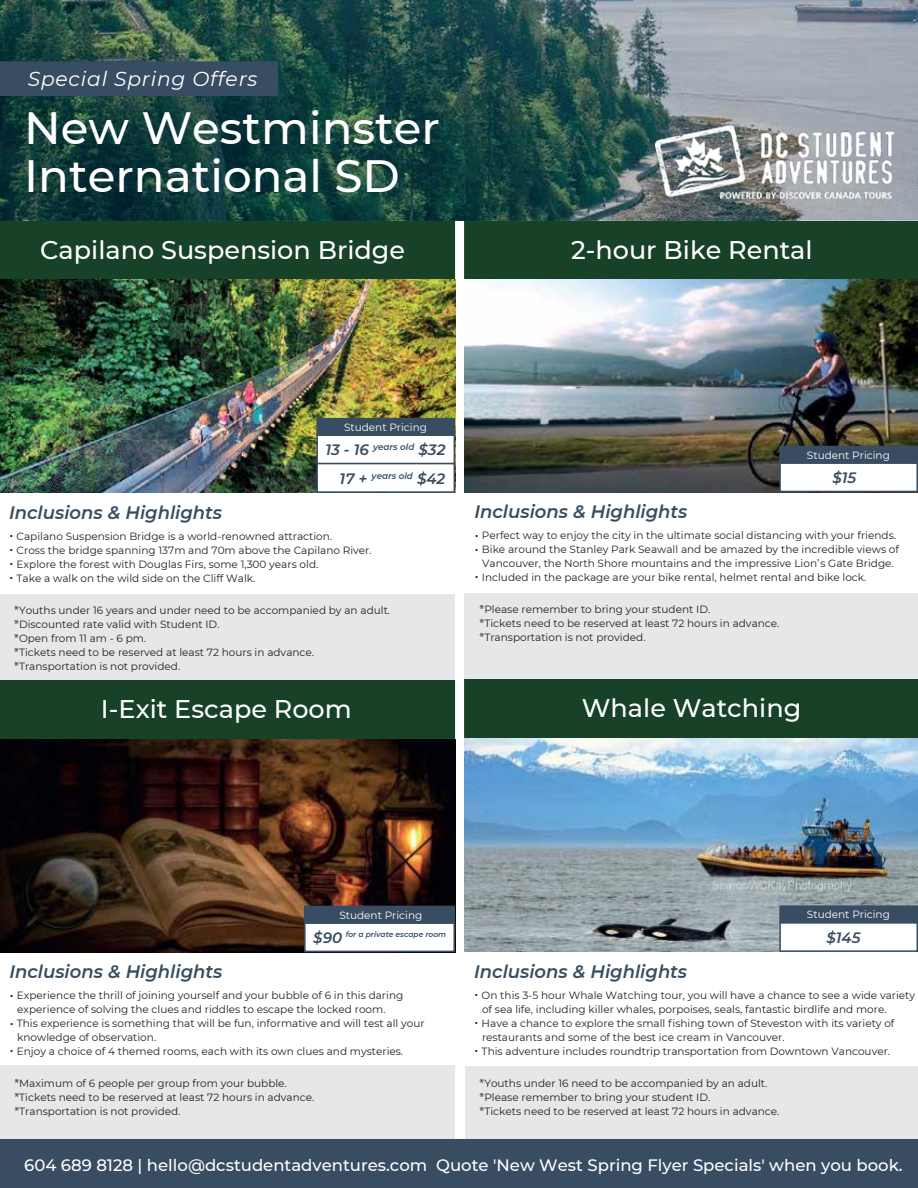
<style>
.page{position:relative;width:918px;height:1188px;background:#fff}
.page>*{position:absolute;margin:0;border:0;box-sizing:border-box;transform-origin:0 0}
.t1{font:500 45.15px/48.8px "Montserrat";color:#fff}
.t2{font:500 25.5px "Montserrat";color:#fff}
.t3{font:italic 20.25px "Montserrat";letter-spacing:.04em;color:#fff}
.t4{font:italic 600 18px "Montserrat";color:#384d61}
.t5{font:500 16.5px "Montserrat";color:#fff}
.t6{font:italic 600 15px "Montserrat";color:#384d61}
.t7{font:10.5px/14px "Montserrat";color:#231f20}
.t8{font:10.5px "Montserrat";color:#fff}
.t9{font:italic 600 8.7px "Montserrat";color:#384d61}
.t10{font:italic 600 7.5px "Montserrat";color:#384d61}
.s1{font-size:15px}
.s2{font-family:"Koz Go Pr 6 N"}
</style>
<div class="page">
<div style="left:0;top:220px;width:457px;height:60px;background:#184227"></div>
<div style="left:462px;top:220px;width:456px;height:59px;background:#184227"></div>
<div style="left:461px;top:679px;width:457px;height:60px;background:#184227"></div>
<div style="left:0;top:680px;width:457px;height:59px;background:#184227"></div>
<div style="left:455px;top:214px;width:9px;height:973px;background:#fff"></div>
<img style="left:0;top:0;width:918px;height:220px">
<img style="left:656px;top:124px;width:249px;height:79px">
<div style="left:0;top:594px;width:454px;height:86px;background:#e6e7e8"></div>
<div style="left:465px;top:1066px;width:453px;height:73px;background:#e6e7e8"></div>
<div style="left:0;top:1066px;width:455px;height:73px;background:#e6e7e8"></div>
<div style="left:464px;top:593px;width:454px;height:86px;background:#e6e7e8"></div>
<div style="left:0;top:1139px;width:918px;height:49px;background:#384d61"></div>
<img style="left:0;top:280px;width:455px;height:213px">
<img style="left:464px;top:739px;width:454px;height:213px">
<img style="left:0;top:739px;width:455px;height:213px">
<img style="left:464px;top:279px;width:454px;height:213px">
<div style="left:316px;top:434px;width:139px;height:30px;background:#fff"></div>
<div style="left:316px;top:418px;width:139px;height:18px;background:#384d61"></div>
<div style="left:316px;top:463px;width:139px;height:30px;background:#fff;border:2px solid #384d61"></div>
<div style="left:780px;top:923px;width:137px;height:28px;background:#fff"></div>
<div style="left:779px;top:922px;width:139px;height:30px;border:2px solid #384d61"></div>
<div style="left:780px;top:906px;width:137px;height:17px;background:#384d61"></div>
<div style="left:779px;top:905px;width:139px;height:18px;border:2px solid #384d61"></div>
<div style="left:304px;top:922px;width:151px;height:30px;background:#fff;border:2px solid #384d61"></div>
<div style="left:304px;top:906px;width:151px;height:18px;background:#384d61;border:2px solid #384d61"></div>
<div style="left:780px;top:463px;width:137px;height:28px;background:#fff"></div>
<div style="left:779px;top:462px;width:139px;height:30px;border:2px solid #384d61"></div>
<div style="left:780px;top:447px;width:137px;height:16px;background:#384d61"></div>
<div style="left:779px;top:446px;width:139px;height:18px;border:2px solid #384d61"></div>
<div style="left:0;top:62px;width:278px;height:33px;background:#384d61"></div>
<div style="left:0;top:61px;width:278px;height:35px;border:1px solid #384d61"></div>
<h3 class="t3" style="left:28px;top:65px;width:231px">Special Spring Offers</h3>
<h1 class="t1" style="left:24px;top:101px;width:417px">New Westminster<br>International SD</h1>
<h2 class="t2" style="left:40px;top:232px;width:366px">Capilano Suspension Bridge</h2>
<h2 class="t2" style="left:571px;top:232px;width:243px">2-hour Bike Rental</h2>
<h3 class="t4" style="left:9px;top:499px;width:215px">Inclusions &amp; Highlights</h3>
<p class="t8" style="left:344px;top:420px;width:84px">Student Pricing</p>
<p class="t9" style="left:340px;top:469px;width:107px"><span class="s1">17 +</span> years old <span class="s1">$42</span></p>
<h3 class="t6" style="left:325px;top:439px;width:122px">13 - 16 <sup>years</sup> <sup>old</sup> $32</h3>
<p class="t7" style="left:6px;top:529px;width:367px"><span class="s2">・</span>Capilano Suspension Bridge is a world-renowned attraction.<span class="s2">・</span>Cross the bridge spanning 137m and 70m above the Capilano River.<span class="s2">・</span>Explore the forest with Douglas Firs, some 1,300 years old.<br><span class="s2">・</span>Take a walk on the wild side on the Cliff Walk.</p>
<p class="t7" style="left:14px;top:603px;width:377px"><span class="s2">*</span>Youths under 16 years and under need to be accompanied by an adult. <span class="s2">*</span>Discounted rate valid with Student ID.<br><span class="s2">*</span>Open from 11 am - 6 pm.<br><span class="s2">*</span>Tickets need to be reserved at least 72 hours in advance. <span class="s2">*</span>Transportation is not provided.</p>
<p class="t8" style="left:807px;top:448px;width:84px">Student Pricing</p>
<h3 class="t4" style="left:474px;top:499px;width:215px">Inclusions &amp; Highlights</h3>
<h3 class="t6" style="left:832px;top:467px;width:25px">$15</h3>
<p class="t7" style="left:471px;top:528px;width:426px"><span class="s2">・</span>Perfect way to enjoy the city in the ultimate social distancing with your friends.</p>
<p class="t7" style="left:471px;top:542px;width:429px"><span class="s2">・</span>Bike around the Stanley Park Seawall and be amazed by the incredible views of</p>
<p class="t7" style="left:482px;top:556px;width:413px">Vancouver, the North Shore mountains and the impressive Lion’s Gate Bridge.</p>
<p class="t7" style="left:471px;top:570px;width:396px"><span class="s2">・</span>Included in the package are your bike rental, helmet rental and bike lock.</p>
<p class="t7" style="left:480px;top:602px;width:301px"><span class="s2">*</span>Please remember to bring your student ID.<br><span class="s2">*</span>Tickets need to be reserved at least 72 hours in advance. <span class="s2">*</span>Transportation is not provided.</p>
<h2 class="t2" style="left:101px;top:692px;width:252px">I-Exit Escape Room</h2>
<h2 class="t2" style="left:582px;top:691px;width:221px">Whale Watching</h2>
<h3 class="t4" style="left:9px;top:959px;width:215px">Inclusions &amp; Highlights</h3>
<p class="t8" style="left:339px;top:908px;width:84px">Student Pricing</p>
<p class="t10" style="left:346px;top:929px;width:102px">for a private escape room</p>
<h3 class="t6" style="left:313px;top:927px;width:30px">$90</h3>
<h3 class="t4" style="left:474px;top:958px;width:215px">Inclusions &amp; Highlights</h3>
<p class="t8" style="left:807px;top:908px;width:84px">Student Pricing</p>
<h3 class="t6" style="left:826px;top:927px;width:36px">$145</h3>
<p class="t7" style="left:6px;top:988px;width:398px"><span class="s2">・</span>Experience the thrill of joining yourself and your bubble of 6 in this daring</p>
<p class="t7" style="left:17px;top:1002px;width:370px">experience of solving the clues and riddles to escape the locked room.</p>
<p class="t7" style="left:6px;top:1016px;width:420px"><span class="s2">・</span>This experience is something that will be fun, informative and will test all your</p>
<p class="t7" style="left:17px;top:1030px;width:140px">knowledge of observation.</p>
<p class="t7" style="left:6px;top:1044px;width:398px"><span class="s2">・</span>Enjoy a choice of 4 themed rooms, each with its own clues and mysteries.</p>
<p class="t7" style="left:14px;top:1076px;width:301px"><span class="s2">*</span>Maximum of 6 people per group from your bubble. <span class="s2">*</span>Tickets need to be reserved at least 72 hours in advance. <span class="s2">*</span>Transportation is not provided.</p>
<p class="t7" style="left:471px;top:988px;width:446px"><span class="s2">・</span>On this 3-5 hour Whale Watching tour, you will have a chance to see a wide variety</p>
<p class="t7" style="left:482px;top:1002px;width:406px">of sea life, including killer whales, porpoises, seals, fantastic birdlife and more.</p>
<p class="t7" style="left:471px;top:1016px;width:425px"><span class="s2">・</span>Have a chance to explore the small fishing town of Steveston with its variety of</p>
<p class="t7" style="left:482px;top:1030px;width:304px">restaurants and some of the best ice cream in Vancouver.</p>
<p class="t7" style="left:471px;top:1044px;width:421px"><span class="s2">・</span>This adventure includes roundtrip transportation from Downtown Vancouver.</p>
<p class="t7" style="left:480px;top:1076px;width:301px"><span class="s2">*</span>Youths under 16 need to be accompanied by an adult. <span class="s2">*</span>Please remember to bring your student ID.<br><span class="s2">*</span>Tickets need to be reserved at least 72 hours in advance.</p>
<h3 class="t5" style="left:24px;top:1153px;width:880px">604 689 8128 | hello@dcstudentadventures.com Quote 'New West Spring Flyer Specials' when you book.</h3>
</div>
